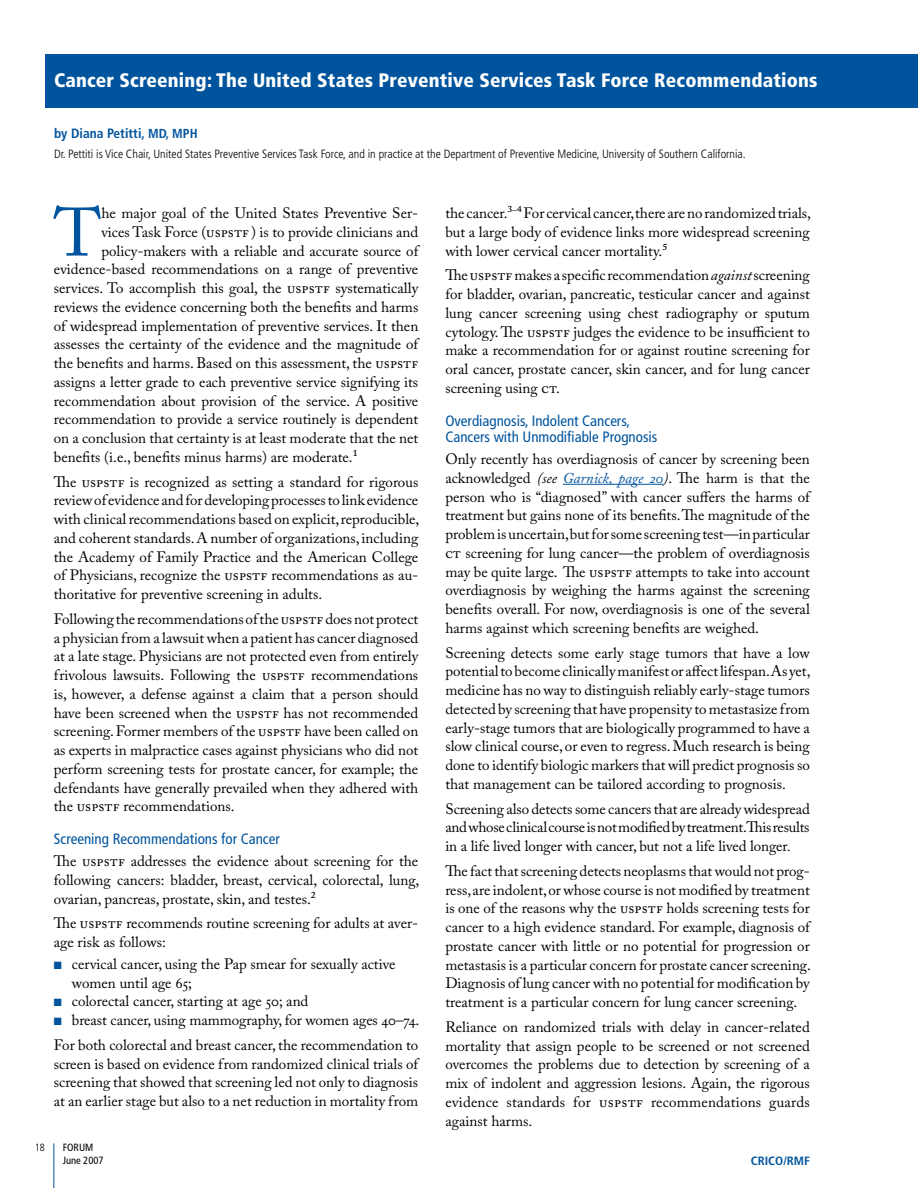
<style>
.page{position:relative;width:918px;height:1188px;background:#fff}
.page>*{position:absolute;margin:0;border:0;box-sizing:border-box;transform-origin:0 0}
.t1{font:67.8px "Adobe Caslon Pro";color:#00549d}
.t2{font:900 condensed 19.5px "Frutiger";letter-spacing:.01em;color:#fff}
.t3{font:15px/18.8px "Adobe Caslon Pro";color:#000;text-align:justify}
.t4{font:condensed 15px/16.5px "Frutiger";color:#00549d}
.t5{font:700 condensed 13.5px "Frutiger";color:#00549d}
.t6{font:300 condensed 12px "Frutiger";color:#000}
.t7{font:700 condensed 12px "Frutiger";color:#00549d;scale:1.05 1}
.t8{font:condensed 10.5px/13.5px "Frutiger";color:#000}
.t9{font:300 condensed 10.5px "Frutiger";color:#000}
.s1{font-size:13.05px}
.s2{color:#00549d}
.s3{font-style:italic}
.s4{font-style:italic;color:#00549d}
</style>
<div class="page">
<div style="left:45px;top:54px;width:873px;height:54px;background:#00549d"></div>
<hr style="left:563px;top:484px;width:100px;height:1px;background:#00549d">
<hr style="left:54px;top:1143px;width:1px;height:45px;background:#00549d">
<h2 class="t2" style="left:54px;top:68px;width:765px">Cancer Screening: The United States Preventive Services Task Force Recommendations</h2>
<p class="t5" style="left:54px;top:125px;width:145px">by Diana Petitti, <span class="s1">MD, MPH</span></p>
<p class="t6" style="left:54px;top:147px;width:693px">Dr. Pettiti is Vice Chair, United States Preventive Services Task Force, and in practice at the Department of Preventive Medicine, University of Southern California.</p>
<h1 class="t1" style="left:54px;top:192px;width:49px">T</h1>
<p class="t3" style="left:101px;top:203px;width:318px">he major goal of the United States Preventive Ser-</p>
<p class="t3" style="left:101px;top:222px;width:318px">vices Task Force (USPSTF ) is to provide clinicians and</p>
<p class="t3" style="left:101px;top:241px;width:318px">policy-makers with a reliable and accurate source of</p>
<p class="t3" style="left:54px;top:260px;width:366px">evidence-based recommendations on a range of preventive</p>
<p class="t3" style="left:54px;top:278px;width:366px">services. To accomplish this goal, the USPSTF systematically</p>
<p class="t3" style="left:54px;top:297px;width:366px">reviews the evidence concerning both the benefits and harms</p>
<p class="t3" style="left:54px;top:316px;width:366px">of widespread implementation of preventive services. It then</p>
<p class="t3" style="left:54px;top:335px;width:366px">assesses the certainty of the evidence and the magnitude of</p>
<p class="t3" style="left:54px;top:353px;width:366px">the benefits and harms. Based on this assessment, the USPSTF</p>
<p class="t3" style="left:54px;top:372px;width:366px">assigns a letter grade to each preventive service signifying its</p>
<p class="t3" style="left:54px;top:391px;width:366px">recommendation about provision of the service. A positive</p>
<p class="t3" style="left:54px;top:410px;width:366px">recommendation to provide a service routinely is dependent</p>
<p class="t3" style="left:54px;top:428px;width:366px">on a conclusion that certainty is at least moderate that the net</p>
<p class="t3" style="left:54px;top:447px;width:305px">benefits (i.e., benefits minus harms) are moderate.1</p>
<p class="t3" style="left:54px;top:472px;width:367px">The USPSTF is recognized as setting a standard for rigorous review of evidence and for developing processes to link evidence with clinical recommendations based on explicit, reproducible, and coherent standards. A number of organizations, including the Academy of Family Practice and the American College of Physicians, recognize the USPSTF recommendations as au&shy;thoritative for preventive screening in adults.</p>
<p class="t3" style="left:54px;top:609px;width:366px">Following the recommendations of the USPSTF does not protect a physician from a lawsuit when a patient has cancer diagnosed at a late stage. Physicians are not protected even from entirely frivolous lawsuits. Following the USPSTF recommendations is, however, a defense against a claim that a person should have been screened when the USPSTF has not recommended screening. Former members of the USPSTF have been called on as experts in malpractice cases against physicians who did not perform screening tests for prostate cancer, for example; the defendants have generally prevailed when they adhered with the USPSTF recommendations.</p>
<p class="t4" style="left:54px;top:831px;width:228px">Screening Recommendations for Cancer</p>
<p class="t3" style="left:54px;top:851px;width:367px">The USPSTF addresses the evidence about screening for the following cancers: bladder, breast, cervical, colorectal, lung, ovarian, pancreas, prostate, skin, and testes.2</p>
<p class="t3" style="left:54px;top:914px;width:366px">The USPSTF recommends routine screening for adults at aver&shy;age risk as follows:</p>
<p class="t3" style="left:72px;top:954px;width:325px;text-indent:-18px"><span class="s2">■</span> cervical cancer, using the Pap smear for sexually active women until age 65;</p>
<p class="t3" style="left:54px;top:992px;width:256px"><span class="s2">■</span> colorectal cancer, starting at age 50; and</p>
<p class="t3" style="left:54px;top:1007px;width:367px;line-height:24.8px"><span class="s2">■</span> breast cancer, using mammography, for women ages 40–74.<br>For both colorectal and breast cancer, the recommendation to</p>
<p class="t3" style="left:54px;top:1054px;width:366px">screen is based on evidence from randomized clinical trials of screening that showed that screening led not only to diagnosis at an earlier stage but also to a net reduction in mortality from</p>
<p class="t9" style="left:35px;top:1141px;width:12px">18</p>
<p class="t8" style="left:63px;top:1141px;width:42px">FORUM<br>June 2007</p>
<p class="t3" style="left:445px;top:203px;width:367px">the cancer.3<sup>–</sup>4 For cervical cancer, there are no randomized trials, but a large body of evidence links more widespread screening with lower cervical cancer mortality.5</p>
<p class="t3" style="left:445px;top:266px;width:366px">The USPSTF makes a specific recommendation <span class="s3">against</span> screening for bladder, ovarian, pancreatic, testicular cancer and against lung cancer screening using chest radiography or sputum cytology. The USPSTF judges the evidence to be insufficient to make a recommendation for or against routine screening for oral cancer, prostate cancer, skin cancer, and for lung cancer screening using CT.</p>
<p class="t4" style="left:445px;top:412px;width:214px">Overdiagnosis, Indolent Cancers,<br>Cancers with Unmodifiable Prognosis</p>
<p class="t3" style="left:445px;top:449px;width:366px">Only recently has overdiagnosis of cancer by screening been acknowledged <span class="s3">(see</span> <span class="s4">Garnick, page 20</span><span class="s3">)</span>. The harm is that the person who is “diagnosed” with cancer suffers the harms of treatment but gains none of its benefits. The magnitude of the problem is uncertain, but for some screening test—in particular CT screening for lung cancer—the problem of overdiagnosis may be quite large. The USPSTF attempts to take into account overdiagnosis by weighing the harms against the screening benefits overall. For now, overdiagnosis is one of the several harms against which screening benefits are weighed.</p>
<p class="t3" style="left:445px;top:643px;width:367px">Screening detects some early stage tumors that have a low potential to become clinically manifest or affect lifespan. As yet, medicine has no way to distinguish reliably early-stage tumors detected by screening that have propensity to metastasize from early-stage tumors that are biologically programmed to have a slow clinical course, or even to regress. Much research is being done to identify biologic markers that will predict prognosis so that management can be tailored according to prognosis.</p>
<p class="t3" style="left:445px;top:799px;width:366px">Screening also detects some cancers that are already widespread and whose clinical course is not modified by treatment. This results in a life lived longer with cancer, but not a life lived longer<span class="s3">.</span></p>
<p class="t3" style="left:445px;top:861px;width:367px">The fact that screening detects neoplasms that would not prog&shy;ress, are indolent, or whose course is not modified by treatment is one of the reasons why the USPSTF holds screening tests for cancer to a high evidence standard. For example, diagnosis of prostate cancer with little or no potential for progression or metastasis is a particular concern for prostate cancer screening.<br>Diagnosis of lung cancer with no potential for modification by treatment is a particular concern for lung cancer screening.</p>
<p class="t3" style="left:445px;top:1017px;width:366px">Reliance on randomized trials with delay in cancer-related mortality that assign people to be screened or not screened overcomes the problems due to detection by screening of a mix of indolent and aggression lesions. Again, the rigorous evidence standards for USPSTF recommendations guards against harms.</p>
<p class="t7" style="left:751px;top:1153px;width:58px">CRICO/RMF</p>
</div>
